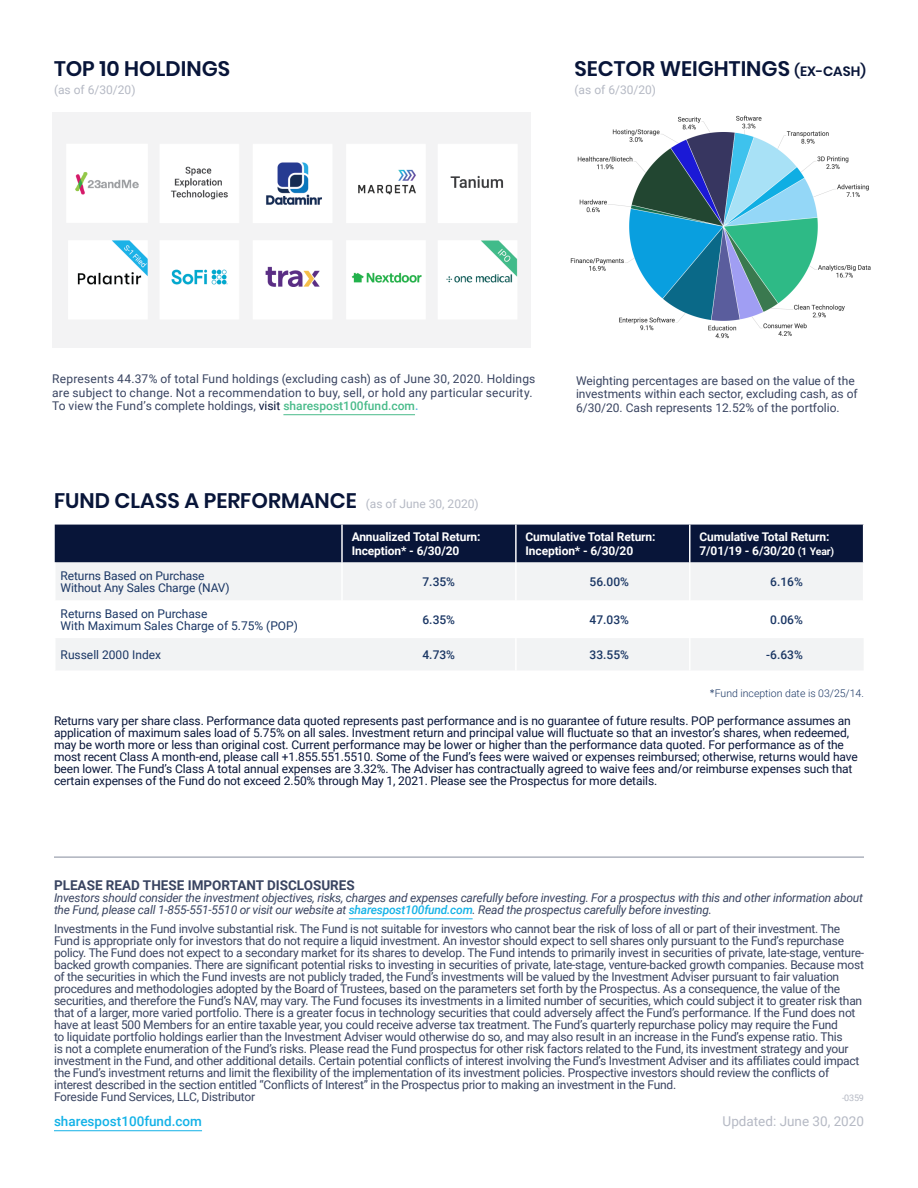
<style>
.page{position:relative;width:918px;height:1188px;background:#fff}
.page>*{position:absolute;margin:0;border:0;box-sizing:border-box;transform-origin:0 0}
.t1{font:600 21px "Poppins";color:#081539}
.Body_Copy{font:700 13.5px "Roboto";color:#394461}
.t2{font:500 13.5px "Roboto";color:#13b2e7}
.t3{font:13.5px "Roboto";color:#b5b9c4}
.Body_Copy-2{font:12px/12px "Roboto";letter-spacing:-.02em;color:#394461}
.t4{font:12px/12px "Roboto";letter-spacing:-.01em;color:#081539}
.Body_Copy-3{font:italic 12px/12px "Roboto";letter-spacing:-.02em;color:#394461}
.Body_Copy-4{font:12px/13.5px "Roboto";letter-spacing:.015em;color:#394461}
.Body_Copy-5{font:12px/13.5px "Roboto";color:#394461}
.t5{font:700 12px/14.4px "Roboto";letter-spacing:-.01em;color:#fff}
.Graph_Copy{font:12px/12px "Roboto";color:#1a3664}
.Graph_Copy-2{font:500 12px "Roboto";color:#1a3664}
.t6{font:12px "Roboto";color:#b5b9c4}
.t7{font:300 10.5px "Roboto";color:#1a3664}
.Body_Copy-6{font:9px "Roboto";color:#b5b9c4}
.s1{font-size:13.5px}
.s2{color:#081539}
.s3{font-weight:500;color:#49bb8a}
.s4{font-weight:500;color:#51aedf}
.s5{font-family:"Roboto";font-weight:400;font-size:12px;color:#b5b9c4}
.s6{font-size:10.5px}
.s7{font-family:"Poppins"}
.s8{font-weight:500;color:#13b2e7}
</style>
<div class="page">
<hr style="left:54px;top:1130px;width:148px;height:1px;background:#13b2e7">
<hr style="left:54px;top:857px;width:810px;height:1px;background:#081539">
<div style="left:55px;top:525px;width:808px;height:37px;background:#081539"></div>
<svg style="left:55px;top:562px;width:809px;height:108px;fill:#f2f3f4"></svg>
<hr style="left:341px;top:525px;width:2px;height:37px;background:#fff">
<hr style="left:515px;top:525px;width:2px;height:37px;background:#fff">
<hr style="left:689px;top:525px;width:1px;height:37px;background:#fff">
<hr style="left:54px;top:563px;width:2px;height:37px;background:#fff">
<hr style="left:341px;top:563px;width:2px;height:37px;background:#fff">
<hr style="left:515px;top:563px;width:2px;height:37px;background:#fff">
<hr style="left:689px;top:563px;width:2px;height:37px;background:#fff">
<hr style="left:863px;top:563px;width:1px;height:37px;background:#fff">
<hr style="left:54px;top:600px;width:2px;height:38px;background:#fff">
<hr style="left:341px;top:600px;width:2px;height:38px;background:#fff">
<hr style="left:515px;top:600px;width:2px;height:38px;background:#fff">
<hr style="left:689px;top:600px;width:2px;height:38px;background:#fff">
<hr style="left:863px;top:600px;width:1px;height:38px;background:#fff">
<hr style="left:54px;top:638px;width:2px;height:32px;background:#fff">
<hr style="left:515px;top:638px;width:2px;height:32px;background:#fff">
<hr style="left:689px;top:638px;width:2px;height:32px;background:#fff">
<hr style="left:349px;top:918px;width:124px;height:1px;background:#13b2e7">
<img style="left:53px;top:112px;width:477px;height:236px">
<img style="left:570px;top:115px;width:301px;height:224px">
<hr style="left:283px;top:414px;width:132px;height:1px;background:#49bb8a">
<h2 class="t1" style="left:54px;top:57px;width:178px">TOP 10 HOLDINGS</h2>
<h2 class="t6" style="left:54px;top:81px;width:83px">(as of 6/30/20)</h2>
<h2 class="t1" style="left:575px;top:57px;width:293px">SECTOR WEIGHTINGS <span class="s1">(EX-CASH)</span></h2>
<h2 class="t6" style="left:575px;top:81px;width:83px">(as of 6/30/20)</h2>
<p class="Body_Copy-4" style="left:52px;top:372px;width:485px">Represents 44.37% of total Fund holdings (excluding cash) as of June 30, 2020. Holdings are subject to change. Not a recommendation to buy, sell, or hold any particular security.<br>To view the Fund’s complete holdings, <span class="s2">visit</span> <span class="s3">sharespost100fund.com</span><span class="s4">.</span></p>
<p class="Body_Copy-5" style="left:576px;top:373px;width:283px">Weighting percentages are based on the value of the investments within each sector, excluding cash, as of<br>6/30/20. Cash represents 12.52% of the portfolio.</p>
<h2 class="t1" style="left:54px;top:489px;width:426px">FUND CLASS A PERFORMANCE <span class="s5">(as of June 30, 2020)</span></h2>
<p class="t5" style="left:352px;top:529px;width:130px">Annualized Total Return:<br>Inception* - 6/30/20</p>
<p class="t5" style="left:526px;top:529px;width:131px">Cumulative Total Return:<br>Inception* - 6/30/20</p>
<p class="t5" style="left:699px;top:529px;width:136px">Cumulative Total Return:<br>7/01/19 - 6/30/20 <span class="s6">(1 Year)</span></p>
<p class="Graph_Copy" style="left:61px;top:569px;width:171px">Returns Based on Purchase<br>Without Any Sales Charge (NAV)</p>
<p class="Graph_Copy-2" style="left:423px;top:573px;width:34px">7.35%</p>
<p class="Graph_Copy-2" style="left:590px;top:573px;width:41px">56.00%</p>
<p class="Graph_Copy-2" style="left:770px;top:573px;width:34px">6.16%</p>
<p class="Graph_Copy" style="left:61px;top:607px;width:239px">Returns Based on Purchase<br>With Maximum Sales Charge of 5.75% (POP)</p>
<p class="Graph_Copy-2" style="left:423px;top:611px;width:34px">6.35%</p>
<p class="Graph_Copy-2" style="left:590px;top:611px;width:41px">47.03%</p>
<p class="Graph_Copy-2" style="left:770px;top:611px;width:34px">0.06%</p>
<p class="Graph_Copy" style="left:61px;top:648px;width:102px">Russell 2000 Index</p>
<p class="Graph_Copy-2" style="left:423px;top:646px;width:34px">4.73%</p>
<p class="Graph_Copy-2" style="left:590px;top:646px;width:41px">33.55%</p>
<p class="Graph_Copy-2" style="left:766px;top:646px;width:38px">-6.63%</p>
<h3 class="t7" style="left:710px;top:686px;width:156px"><span class="s7">*</span>Fund inception date is 03/25/14.</h3>
<h3 class="t4" style="left:54px;top:715px;width:805px">Returns vary per share class. Performance data quoted represents past performance and is no guarantee of future results. POP performance assumes an application of maximum sales load of 5.75% on all sales. Investment return and principal value will fluctuate so that an investor’s shares, when redeemed, may be worth more or less than original cost. Current performance may be lower or higher than the performance data quoted. For performance as of the most recent Class A month-end, please call +1.855.551.5510. Some of the Fund’s fees were waived or expenses reimbursed; otherwise, returns would have been lower. The Fund’s Class A total annual expenses are 3.32%. The Adviser has contractually agreed to waive fees and/or reimburse expenses such that certain expenses of the Fund do not exceed 2.50% through May 1, 2021. Please see the Prospectus for more details.</h3>
<p class="Body_Copy" style="left:54px;top:876px;width:302px">PLEASE READ THESE IMPORTANT DISCLOSURES</p>
<p class="Body_Copy-3" style="left:54px;top:892px;width:810px">Investors should consider the investment objectives, risks, charges and expenses carefully before investing. For a prospectus with this and other information about the Fund, please call 1-855-551-5510 or visit our website at <span class="s8">sharespost100fund.com</span>. Read the prospectus carefully before investing.</p>
<p class="Body_Copy-2" style="left:54px;top:922px;width:812px">Investments in the Fund involve substantial risk. The Fund is not suitable for investors who cannot bear the risk of loss of all or part of their investment. The Fund is appropriate only for investors that do not require a liquid investment. An investor should expect to sell shares only pursuant to the Fund’s repurchase policy. The Fund does not expect to a secondary market for its shares to develop. The Fund intends to primarily invest in securities of private, late-stage, venture&shy;backed growth companies. There are significant potential risks to investing in securities of private, late-stage, venture-backed growth companies. Because most of the securities in which the Fund invests are not publicly traded, the Fund’s investments will be valued by the Investment Adviser pursuant to fair valuation procedures and methodologies adopted by the Board of Trustees, based on the parameters set forth by the Prospectus. As a consequence, the value of the securities, and therefore the Fund’s NAV, may vary. The Fund focuses its investments in a limited number of securities, which could subject it to greater risk than that of a larger, more varied portfolio. There is a greater focus in technology securities that could adversely affect the Fund’s performance. If the Fund does not have at least 500 Members for an entire taxable year, you could receive adverse tax treatment. The Fund’s quarterly repurchase policy may require the Fund<br>to liquidate portfolio holdings earlier than the Investment Adviser would otherwise do so, and may also result in an increase in the Fund’s expense ratio. This<br>is not a complete enumeration of the Fund’s risks. Please read the Fund prospectus for other risk factors related to the Fund, its investment strategy and your investment in the Fund, and other additional details. Certain potential conflicts of interest involving the Fund’s Investment Adviser and its affiliates could impact the Fund’s investment returns and limit the flexibility of the implementation of its investment policies. Prospective investors should review the conflicts of interest described in the section entitled “Conflicts of Interest” in the Prospectus prior to making an investment in the Fund.<br>Foreside Fund Services, LLC, Distributor</p>
<p class="Body_Copy-6" style="left:842px;top:1092px;width:23px">-0359</p>
<p class="t2" style="left:54px;top:1112px;width:150px">sharespost100fund.com</p>
<p class="t3" style="left:723px;top:1112px;width:143px">Updated: June 30, 2020</p>
</div>
